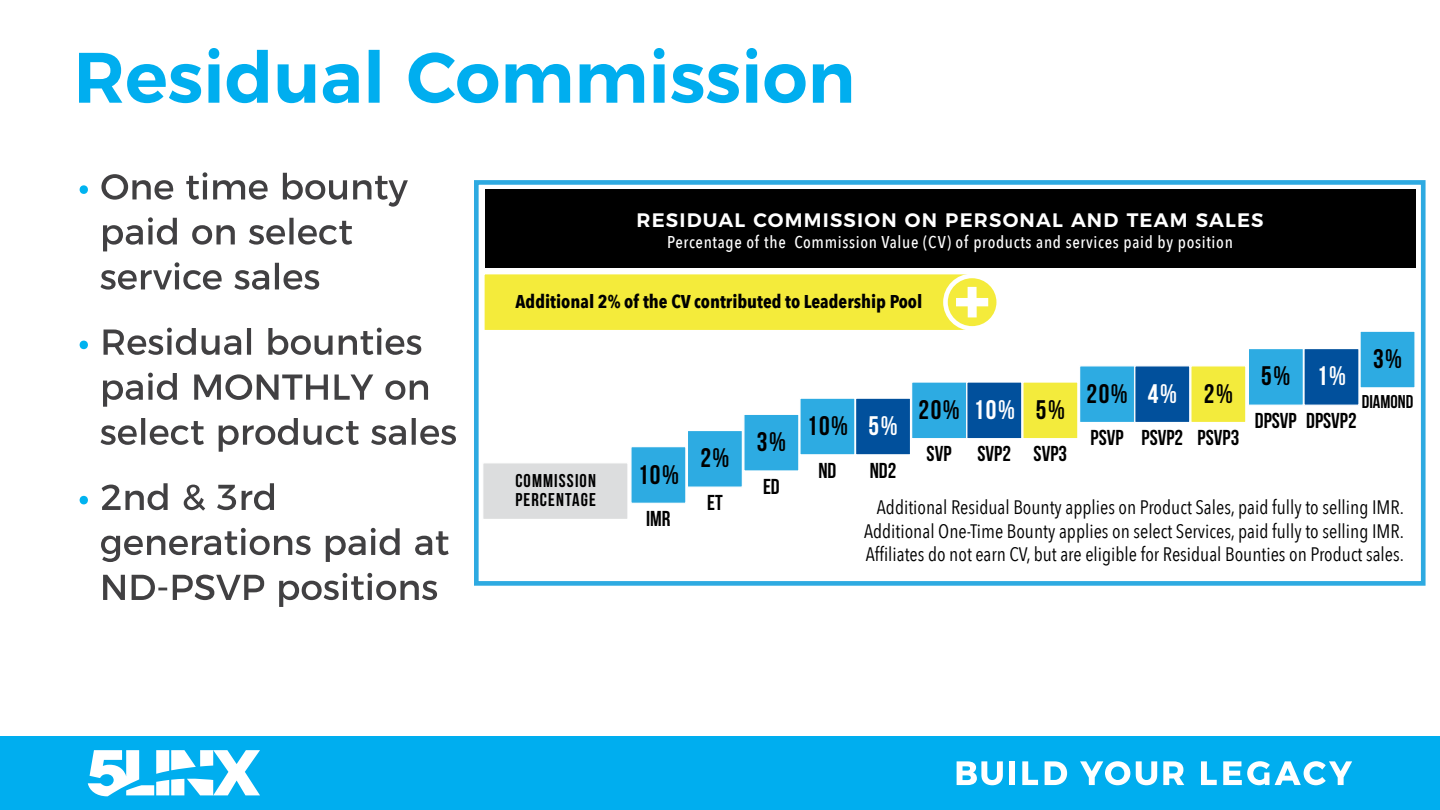
<style>
.page{position:relative;width:1440px;height:810px;background:#fff}
.page>*{position:absolute;margin:0;border:0;box-sizing:border-box;transform-origin:0 0}
.t1{font:700 26.85px "Bebas Neue";letter-spacing:.06em;color:#000}
.t2{font:700 26.85px "Bebas Neue";color:#fff}
.t3{font:700 21.6px "Bebas Neue";color:#000}
.t4{font:19.5px/23.4px "Avenir Next Condensed";color:#000;text-align:justify}
.t5{font:600 19.5px "Montserrat";letter-spacing:.06em;color:#fff}
.t6{font:700 18.52px "Avenir Next Condensed";color:#000}
.t7{font:700 18.52px/19.5px "Bebas Neue";letter-spacing:.06em;color:#000}
.t8{font:700 18.52px "Bebas Neue";color:#000}
.t9{font:500 17.02px "Avenir Next Condensed";letter-spacing:.04em;color:#fff}
</style>
<div class="page">
<svg style="left:79px;top:48px;width:772px;height:55px"></svg>
<svg style="left:103px;top:573px;width:334px;height:34px"></svg>
<svg style="left:101px;top:528px;width:348px;height:34px"></svg>
<svg style="left:102px;top:483px;width:172px;height:28px"></svg>
<div style="left:80px;top:496px;width:8px;height:8px;background:#00b3f0;border-radius:50%"></div>
<svg style="left:101px;top:418px;width:355px;height:34px"></svg>
<svg style="left:103px;top:373px;width:325px;height:34px"></svg>
<svg style="left:104px;top:328px;width:317px;height:27px"></svg>
<div style="left:80px;top:341px;width:8px;height:8px;background:#00b3f0;border-radius:50%"></div>
<svg style="left:101px;top:262px;width:218px;height:28px"></svg>
<svg style="left:103px;top:217px;width:249px;height:34px"></svg>
<svg style="left:101px;top:172px;width:307px;height:35px"></svg>
<div style="left:80px;top:185px;width:8px;height:9px;background:#00b3f0;border-radius:50%"></div>
<div style="left:482px;top:462px;width:147px;height:58px;background:#dcddde;border:1px solid #fff"></div>
<div style="left:485px;top:189px;width:931px;height:78px;background:#000"></div>
<div style="left:482px;top:272px;width:490px;height:60px;background:#f4eb3b;border:2px solid #fff"></div>
<svg style="left:945px;top:276px;width:54px;height:52px"></svg>
<div style="left:943px;top:274px;width:58px;height:57px;border:5px solid #fff;border-radius:50%"></div>
<svg style="left:956px;top:287px;width:32px;height:30px"></svg>
<div style="left:630px;top:446px;width:56px;height:58px;background:#2dabe2;border:1px solid #fff"></div>
<div style="left:687px;top:430px;width:56px;height:58px;background:#2dabe2;border:1px solid #fff"></div>
<div style="left:743px;top:414px;width:56px;height:58px;background:#2dabe2;border:1px solid #fff"></div>
<div style="left:799px;top:398px;width:56px;height:57px;background:#2dabe2;border:1px solid #fff"></div>
<div style="left:855px;top:398px;width:56px;height:57px;background:#01509c;border:1px solid #fff"></div>
<div style="left:911px;top:381px;width:56px;height:58px;background:#2dabe2;border:1px solid #fff"></div>
<div style="left:966px;top:381px;width:56px;height:58px;background:#01509c;border:1px solid #fff"></div>
<div style="left:1022px;top:381px;width:56px;height:58px;background:#f3eb3c;border:1px solid #fff"></div>
<div style="left:1079px;top:365px;width:56px;height:58px;background:#2dabe2;border:1px solid #fff"></div>
<div style="left:1134px;top:365px;width:56px;height:58px;background:#01509c;border:1px solid #fff"></div>
<div style="left:1190px;top:365px;width:56px;height:58px;background:#f3eb3c;border:1px solid #fff"></div>
<div style="left:1360px;top:331px;width:56px;height:57px;background:#2dabe2;border:1px solid #fff"></div>
<div style="left:1248px;top:348px;width:56px;height:58px;background:#2dabe2;border:1px solid #fff"></div>
<div style="left:1303px;top:348px;width:57px;height:58px;background:#01509c;border:1px solid #fff"></div>
<div style="left:474px;top:180px;width:952px;height:406px;border:5px solid #2eaae1"></div>
<div style="left:0;top:736px;width:1440px;height:74px;background:#00aeef"></div>
<svg style="left:88px;top:750px;width:172px;height:46px"></svg>
<svg style="left:957px;top:761px;width:46px;height:24px"></svg>
<div style="left:1009px;top:761px;width:6px;height:24px;background:#fff"></div>
<svg style="left:1022px;top:761px;width:16px;height:24px"></svg>
<svg style="left:1045px;top:761px;width:22px;height:24px"></svg>
<svg style="left:1080px;top:761px;width:50px;height:24px"></svg>
<svg style="left:1136px;top:761px;width:21px;height:24px"></svg>
<svg style="left:1163px;top:761px;width:21px;height:24px"></svg>
<svg style="left:1201px;top:761px;width:16px;height:24px"></svg>
<svg style="left:1223px;top:761px;width:129px;height:24px"></svg>
<p class="t5" style="left:636px;top:204px;width:629px">RESIDUAL COMMISSION ON PERSONAL AND TEAM SALES</p>
<p class="t9" style="left:667px;top:232px;width:567px">Percentage of the Commission Value (CV) of products and services paid by position</p>
<p class="t6" style="left:516px;top:290px;width:408px">Additional 2% of the CV contributed to Leadership Pool</p>
<p class="t7" style="left:515px;top:471px;width:82px">COMMISSION<br>PERCENTAGE</p>
<h1 class="t1" style="left:638px;top:460px;width:43px">10%</h1>
<p class="t3" style="left:646px;top:507px;width:26px">IMR</p>
<h1 class="t1" style="left:700px;top:443px;width:31px">2%</h1>
<p class="t3" style="left:707px;top:491px;width:17px">ET</p>
<h1 class="t1" style="left:757px;top:427px;width:31px">3%</h1>
<p class="t3" style="left:763px;top:474px;width:18px">ED</p>
<h1 class="t1" style="left:807px;top:411px;width:43px">10%</h1>
<p class="t3" style="left:818px;top:458px;width:20px">ND</p>
<h1 class="t2" style="left:869px;top:411px;width:31px">5%</h1>
<p class="t3" style="left:870px;top:458px;width:28px">ND2</p>
<h1 class="t1" style="left:918px;top:395px;width:43px">20%</h1>
<p class="t3" style="left:927px;top:442px;width:26px">SVP</p>
<h1 class="t2" style="left:974px;top:395px;width:43px">10%</h1>
<p class="t3" style="left:978px;top:442px;width:35px">SVP2</p>
<h1 class="t1" style="left:1036px;top:395px;width:31px">5%</h1>
<p class="t3" style="left:1034px;top:442px;width:35px">SVP3</p>
<h1 class="t1" style="left:1086px;top:379px;width:43px">20%</h1>
<p class="t3" style="left:1091px;top:426px;width:35px">PSVP</p>
<h1 class="t2" style="left:1148px;top:379px;width:31px">4%</h1>
<p class="t3" style="left:1141px;top:426px;width:43px">PSVP2</p>
<h1 class="t1" style="left:1204px;top:379px;width:31px">2%</h1>
<p class="t3" style="left:1197px;top:426px;width:43px">PSVP3</p>
<h1 class="t1" style="left:1373px;top:344px;width:31px">3%</h1>
<p class="t8" style="left:1362px;top:392px;width:53px">DIAMOND</p>
<h1 class="t1" style="left:1261px;top:361px;width:31px">5%</h1>
<p class="t3" style="left:1255px;top:409px;width:103px">DPSVP DPSVP2</p>
<h1 class="t2" style="left:1317px;top:361px;width:31px">1%</h1>
<p class="t4" style="left:864px;top:495px;width:541px;text-indent:13px">Additional Residual Bounty applies on Product Sales, paid fully to selling IMR.<br>Additional One-Time Bounty applies on select Services, paid fully to selling IMR.<br>Affiliates do not earn CV, but are eligible for Residual Bounties on Product sales.</p>
</div>
